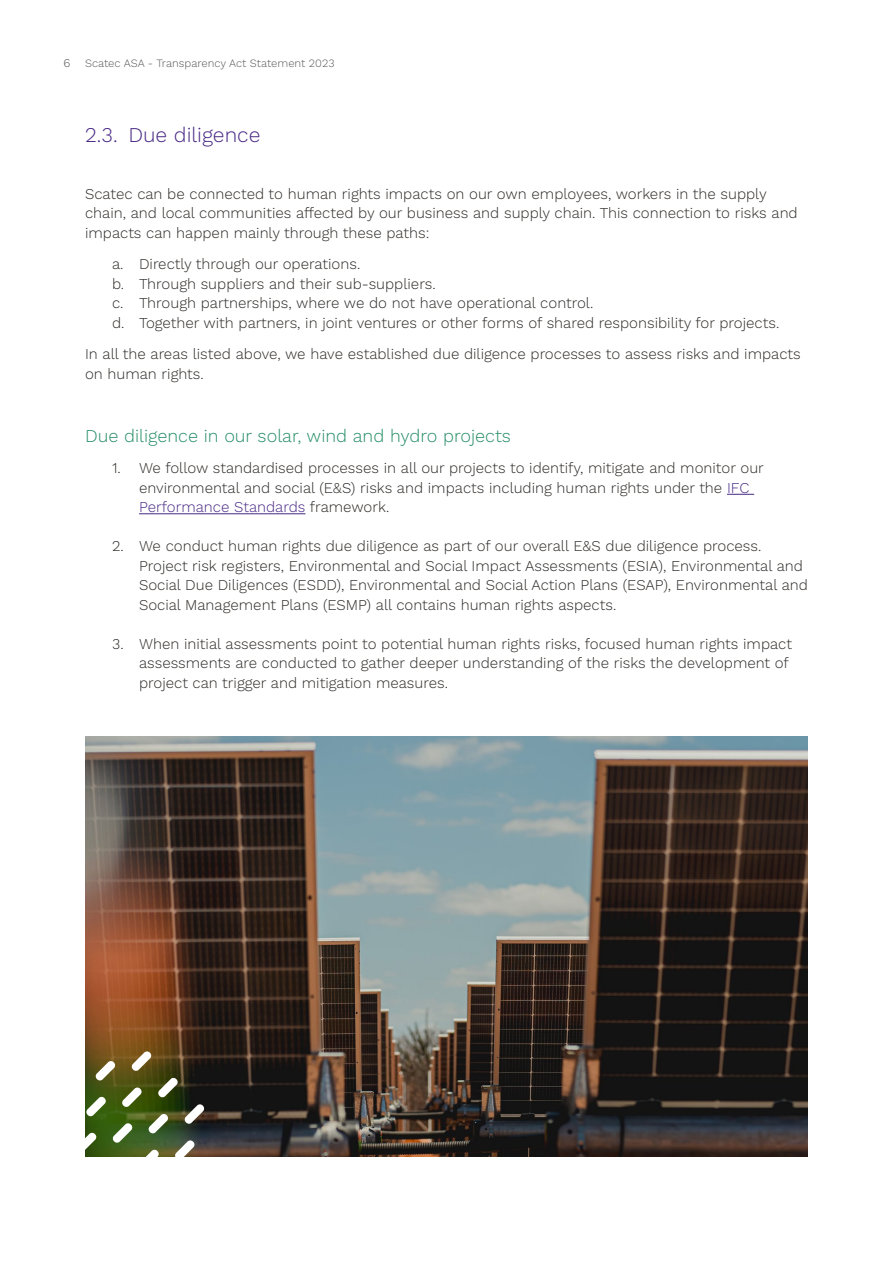
<style>
.page{position:relative;width:893px;height:1263px;background:#fff}
.page>*{position:absolute;margin:0;border:0;box-sizing:border-box;transform-origin:0 0}
.t1{font:300 21px "Work Sans";color:#472884}
.t2{font:300 18px "Work Sans";color:#268d67}
.t3{font:300 15px/19.5px "Work Sans";color:#2c2926}
.t4{font:300 11.25px "Work Sans";color:#575756}
.s1{font-size:12px}
.s2{color:#472884}
</style>
<div class="page">
<svg style="left:727px;top:494px;width:27px;height:1px"></svg>
<hr style="left:139px;top:513px;width:166px;height:1px;background:#472884">
<img style="left:85px;top:737px;width:723px;height:420px">
<svg style="left:86px;top:1096px;width:20px;height:20px"></svg>
<svg style="left:85px;top:1132px;width:12px;height:20px"></svg>
<svg style="left:122px;top:1087px;width:20px;height:20px"></svg>
<svg style="left:95px;top:1061px;width:20px;height:20px"></svg>
<svg style="left:112px;top:1123px;width:21px;height:20px"></svg>
<svg style="left:175px;top:1140px;width:20px;height:17px"></svg>
<svg style="left:148px;top:1113px;width:20px;height:21px"></svg>
<svg style="left:139px;top:1149px;width:20px;height:8px"></svg>
<svg style="left:131px;top:1051px;width:21px;height:20px"></svg>
<svg style="left:158px;top:1077px;width:20px;height:21px"></svg>
<svg style="left:184px;top:1104px;width:20px;height:20px"></svg>
<p class="t4" style="left:64px;top:57px;width:272px"><span class="s1">6</span> Scatec ASA - Transparency Act Statement 2023</p>
<h1 class="t1" style="left:85px;top:122px;width:177px">2.3. Due diligence</h1>
<p class="t3" style="left:85px;top:184px;width:714px">Scatec can be connected to human rights impacts on our own employees, workers in the supply chain, and local communities affected by our business and supply chain. This connection to risks and impacts can happen mainly through these paths:</p>
<p class="t3" style="left:112px;top:255px;width:669px">a. Directly through our operations.<br>b. Through suppliers and their sub-suppliers.<br>c. Through partnerships, where we do not have operational control.<br>d. Together with partners, in joint ventures or other forms of shared responsibility for projects.</p>
<p class="t3" style="left:85px;top:345px;width:717px">In all the areas listed above, we have established due diligence processes to assess risks and impacts on human rights.</p>
<p class="t2" style="left:85px;top:425px;width:427px">Due diligence in our solar, wind and hydro projects</p>
<p class="t3" style="left:139px;top:459px;width:626px;text-indent:-27px">1. We follow standardised processes in all our projects to identify, mitigate and monitor our environmental and social (E&amp;S) risks and impacts including human rights under the <span class="s2">IFC<br>Performance Standards</span> framework.</p>
<p class="t3" style="left:139px;top:537px;width:670px;text-indent:-27px">2. We conduct human rights due diligence as part of our overall E&amp;S due diligence process.<br>Project risk registers, Environmental and Social Impact Assessments (ESIA), Environmental and Social Due Diligences (ESDD), Environmental and Social Action Plans (ESAP), Environmental and Social Management Plans (ESMP) all contains human rights aspects.</p>
<p class="t3" style="left:139px;top:634px;width:655px;text-indent:-27px">3. When initial assessments point to potential human rights risks, focused human rights impact assessments are conducted to gather deeper understanding of the risks the development of project can trigger and mitigation measures.</p>
</div>
